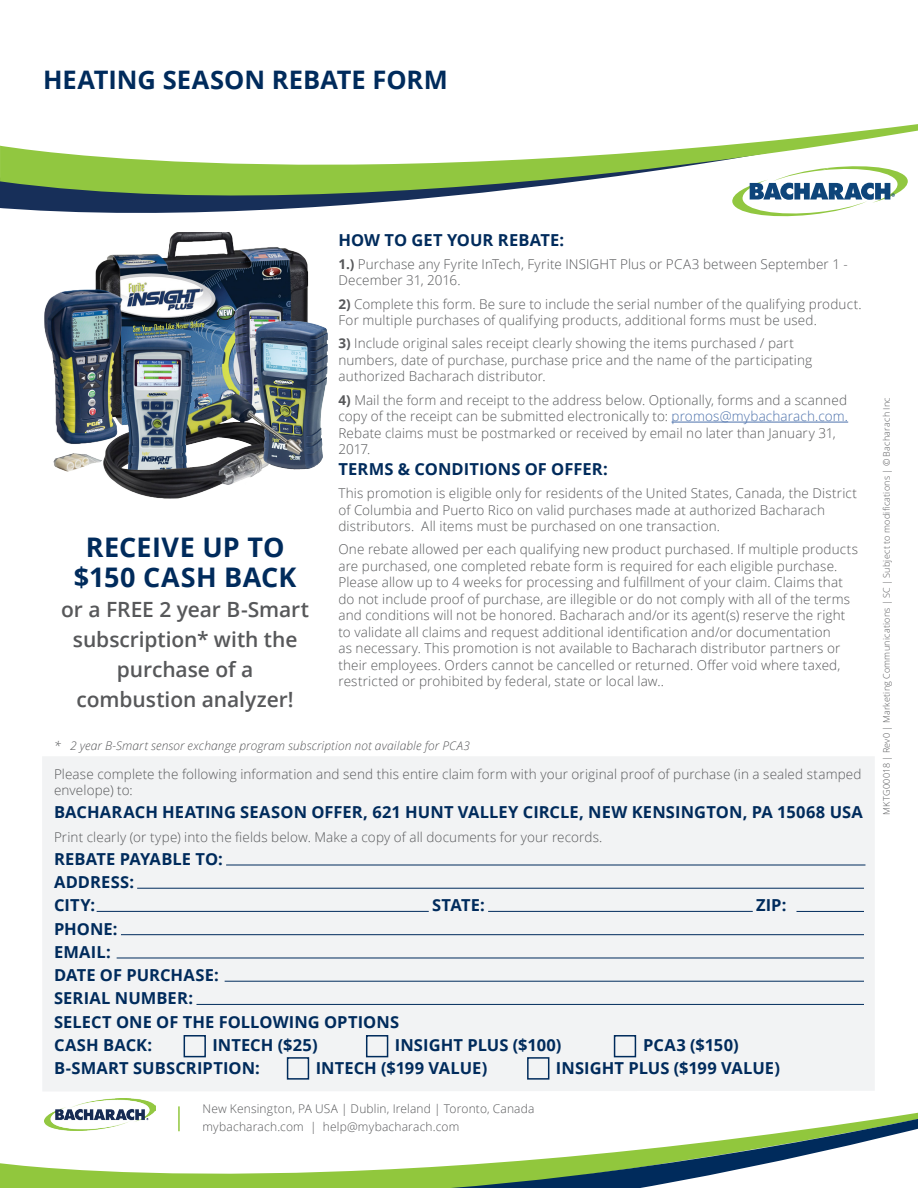
<style>
.page{position:relative;width:918px;height:1188px;background:#fff}
.page>*{position:absolute;margin:0;border:0;box-sizing:border-box;transform-origin:0 0}
.Product_Type{font:700 27px "Open Sans";letter-spacing:.015em;color:#002b5c}
.Subtitle{font:700 25.5px "Open Sans";color:#002b5c}
.Product_Name{font:600 21px "Open Sans";letter-spacing:-.005em;color:#57585a}
.Subtitle-2{font:700 16.5px "Open Sans";letter-spacing:.005em;color:#002b5c}
.Subtitle-3{font:300 13.5px/16.5px "Open Sans";letter-spacing:.01em;color:#57585a}
.t1{font:300 12px/18px "Open Sans";letter-spacing:.015em;color:#57585a}
.t2{font:italic 300 12px "Open Sans";letter-spacing:.01em;color:#57585a}
.Sidebar{font:300 9px "Open Sans";letter-spacing:.025em;color:#57585a}
.s1{font-weight:700}
.s2{color:#4d72ac}
</style>
<div class="page">
<hr style="left:672px;top:422px;width:176px;height:1px;background:#4d72ac">
<div style="left:42px;top:757px;width:833px;height:330px;background:#f2f3f4"></div>
<img style="left:45px;top:232px;width:282px;height:267px">
<hr style="left:226px;top:865px;width:639px;height:1px;background:#002b5c">
<hr style="left:137px;top:888px;width:727px;height:1px;background:#002b5c">
<hr style="left:97px;top:911px;width:332px;height:1px;background:#002b5c">
<hr style="left:488px;top:911px;width:265px;height:1px;background:#002b5c">
<hr style="left:121px;top:934px;width:743px;height:1px;background:#002b5c">
<hr style="left:117px;top:958px;width:747px;height:1px;background:#002b5c">
<hr style="left:225px;top:981px;width:639px;height:1px;background:#002b5c">
<hr style="left:196px;top:1004px;width:668px;height:1px;background:#002b5c">
<hr style="left:796px;top:911px;width:68px;height:1px;background:#002b5c">
<svg style="left:0;top:124px;width:918px;height:89px"></svg>
<svg style="left:732px;top:163px;width:177px;height:53px"></svg>
<div style="left:184px;top:1035px;width:22px;height:22px;background:#f2f3f4;border:2px solid #002b5c"></div>
<div style="left:366px;top:1035px;width:22px;height:22px;background:#f2f3f4;border:2px solid #002b5c"></div>
<div style="left:614px;top:1035px;width:22px;height:22px;background:#f2f3f4;border:2px solid #002b5c"></div>
<div style="left:287px;top:1057px;width:22px;height:23px;background:#f2f3f4;border:2px solid #002b5c"></div>
<div style="left:527px;top:1057px;width:22px;height:23px;background:#f2f3f4;border:2px solid #002b5c"></div>
<svg style="left:0;top:1087px;width:214px;height:101px"></svg>
<svg style="left:214px;top:1067px;width:704px;height:121px"></svg>
<hr style="left:178px;top:1106px;width:2px;height:25px;background:#91c73d">
<img style="left:45px;top:1098px;width:111px;height:32px">
<p class="Subtitle" style="left:43px;top:61px;width:406px">HEATING SEASON REBATE FORM</p>
<p class="Product_Type" style="left:86px;top:529px;width:201px">RECEIVE UP TO</p>
<p class="Product_Type" style="left:74px;top:559px;width:224px">$150 CASH BACK</p>
<p class="Product_Name" style="left:61px;top:595px;width:250px">or a FREE 2 year B-Smart</p>
<p class="Product_Name" style="left:73px;top:625px;width:226px">subscription* with the</p>
<p class="Product_Name" style="left:117px;top:655px;width:138px">purchase of a</p>
<p class="Product_Name" style="left:77px;top:685px;width:219px">combustion analyzer!</p>
<p class="Subtitle-2" style="left:338px;top:228px;width:227px">HOW TO GET YOUR REBATE:</p>
<p class="Subtitle-3" style="left:338px;top:255px;width:511px"><span class="s1">1.)</span> Purchase any Fyrite InTech, Fyrite INSIGHT Plus or PCA3 between September 1 -<br>December 31, 2016.</p>
<p class="Subtitle-3" style="left:338px;top:295px;width:525px"><span class="s1">2)</span> Complete this form. Be sure to include the serial number of the qualifying product.<br>For multiple purchases of qualifying products, additional forms must be used.</p>
<p class="Subtitle-3" style="left:338px;top:335px;width:475px"><span class="s1">3)</span> Include original sales receipt clearly showing the items purchased / part numbers, date of purchase, purchase price and the name of the participating authorized Bacharach distributor.</p>
<p class="Subtitle-3" style="left:338px;top:391px;width:511px"><span class="s1">4)</span> Mail the form and receipt to the address below. Optionally, forms and a scanned copy of the receipt can be submitted electronically to: <span class="s2">promos@mybacharach.com.<br></span>Rebate claims must be postmarked or received by email no later than January 31, 2017.</p>
<p class="Subtitle-2" style="left:338px;top:457px;width:271px">TERMS &amp; CONDITIONS OF OFFER:</p>
<p class="Subtitle-3" style="left:338px;top:485px;width:520px">This promotion is eligible only for residents of the United States, Canada, the District of Columbia and Puerto Rico on valid purchases made at authorized Bacharach distributors. All items must be purchased on one transaction.</p>
<p class="Subtitle-3" style="left:338px;top:541px;width:521px">One rebate allowed per each qualifying new product purchased. If multiple products are purchased, one completed rebate form is required for each eligible purchase.<br>Please allow up to 4 weeks for processing and fulfillment of your claim. Claims that do not include proof of purchase, are illegible or do not comply with all of the terms and conditions will not be honored. Bacharach and/or its agent(s) reserve the right to validate all claims and request additional identification and/or documentation<br>as necessary. This promotion is not available to Bacharach distributor partners or their employees. Orders cannot be cancelled or returned. Offer void where taxed, restricted or prohibited by federal, state or local law..</p>
<p class="t2" style="left:54px;top:738px;width:418px">* 2 year B-Smart sensor exchange program subscription not available for PCA3</p>
<p class="Subtitle-3" style="left:54px;top:765px;width:809px">Please complete the following information and send this entire claim form with your original proof of purchase (in a sealed stamped envelope) to:</p>
<p class="Subtitle-2" style="left:54px;top:801px;width:811px">BACHARACH HEATING SEASON OFFER, 621 HUNT VALLEY CIRCLE, NEW KENSINGTON, PA 15068 USA</p>
<p class="Subtitle-3" style="left:54px;top:828px;width:550px">Print clearly (or type) into the fields below. Make a copy of all documents for your records.</p>
<p class="Subtitle-2" style="left:54px;top:847px;width:170px">REBATE PAYABLE TO:</p>
<p class="Subtitle-2" style="left:54px;top:871px;width:82px">ADDRESS:</p>
<p class="Subtitle-2" style="left:54px;top:894px;width:43px">CITY:</p>
<p class="Subtitle-2" style="left:432px;top:894px;width:54px">STATE:</p>
<p class="Subtitle-2" style="left:756px;top:894px;width:32px">ZIP:</p>
<p class="Subtitle-2" style="left:54px;top:917px;width:65px">PHONE:</p>
<p class="Subtitle-2" style="left:54px;top:940px;width:58px">EMAIL:</p>
<p class="Subtitle-2" style="left:54px;top:964px;width:166px">DATE OF PURCHASE:</p>
<p class="Subtitle-2" style="left:54px;top:987px;width:141px">SERIAL NUMBER:</p>
<p class="Subtitle-2" style="left:54px;top:1010px;width:347px">SELECT ONE OF THE FOLLOWING OPTIONS</p>
<p class="Subtitle-2" style="left:54px;top:1033px;width:100px">CASH BACK:</p>
<p class="Subtitle-2" style="left:212px;top:1033px;width:107px">INTECH ($25)</p>
<p class="Subtitle-2" style="left:395px;top:1033px;width:168px">INSIGHT PLUS ($100)</p>
<p class="Subtitle-2" style="left:643px;top:1033px;width:97px">PCA3 ($150)</p>
<p class="Subtitle-2" style="left:54px;top:1057px;width:208px">B-SMART SUBSCRIPTION:</p>
<p class="Subtitle-2" style="left:316px;top:1057px;width:173px">INTECH ($199 VALUE)</p>
<p class="Subtitle-2" style="left:556px;top:1057px;width:226px">INSIGHT PLUS ($199 VALUE)</p>
<p class="t1" style="left:202px;top:1100px;width:334px">New Kensington, PA USA | Dublin, Ireland | Toronto, Canada mybacharach.com | help@mybacharach.com</p>
<p class="Sidebar" style="left:880px;top:815px;width:419px;rotate:-90deg">MKTG00018 | Rev0 | Marketing Communications | SC | Subject to modifications | © Bacharach Inc</p>
</div>
